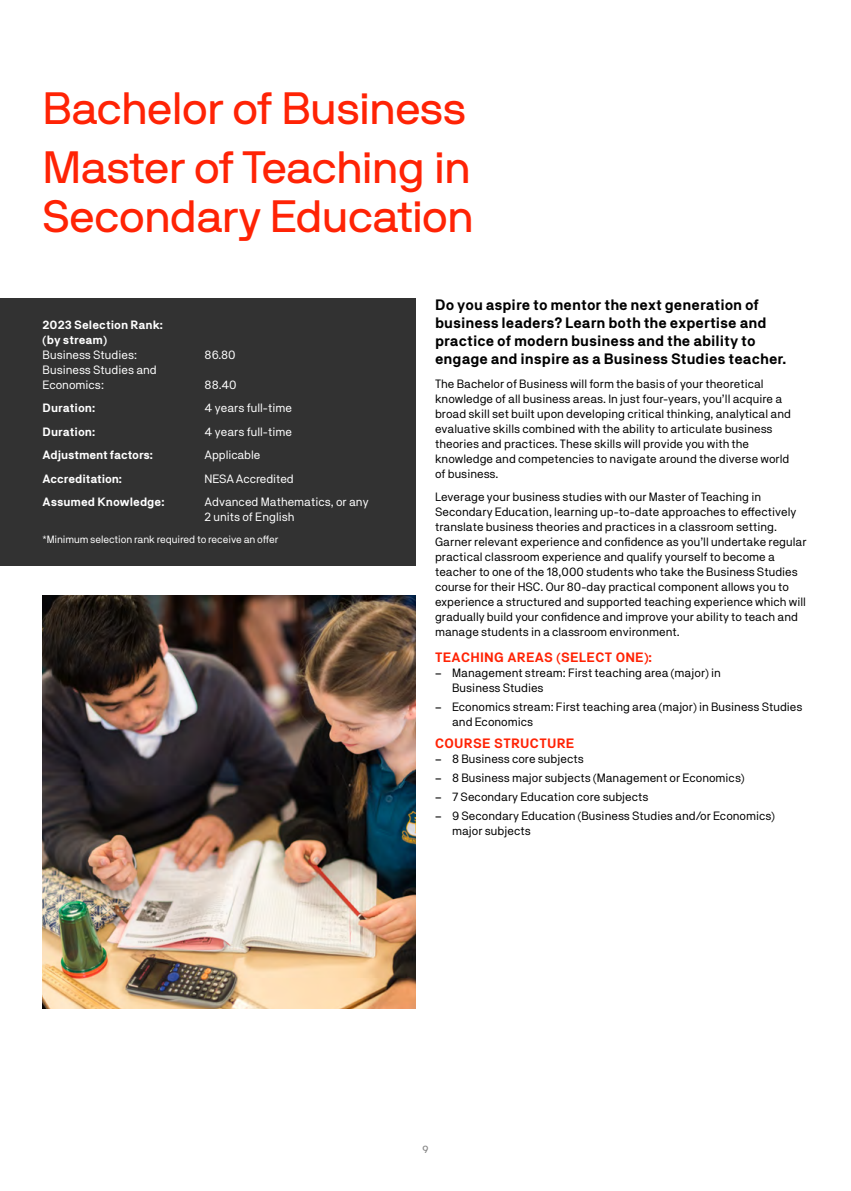
<style>
.page{position:relative;width:851px;height:1191px;background:#fff}
.page>*{position:absolute;margin:0;border:0;box-sizing:border-box;transform-origin:0 0}
.t1{font:45px/59.1px "NB International Pro";letter-spacing:-.015em;color:#ff2305}
.t2{font:700 15px/18px "NB Akademie";color:#000}
.t3{font:700 13.5px "NB Akademie";letter-spacing:.02em;color:#ff2305}
.t4{font:12px/15px "NB Akademie";color:#000}
.t5{font:12px/15px "NB Akademie";color:#fff}
.t6{font:700 12px/15px "NB Akademie";color:#fff}
.t7{font:10.5px "NB Akademie";letter-spacing:-.01em;color:#fff}
.t8{font:10.5px "NB International Pro";color:#848484}
.s1{font-family:"NB International Pro"}
</style>
<div class="page">
<div style="left:0;top:298px;width:416px;height:268px;background:#323232"></div>
<img style="left:43px;top:595px;width:373px;height:414px">
<h1 class="t1" style="left:43px;top:78px;width:430px">Bachelor of Business<br>Master of Teaching in</h1>
<h1 class="t1" style="left:43px;top:186px;width:433px">Secondary Education</h1>
<p class="t6" style="left:43px;top:317px;width:122px">2023 Selection Rank: (by stream)</p>
<p class="t5" style="left:43px;top:347px;width:96px">Business Studies:</p>
<p class="t5" style="left:205px;top:347px;width:32px">86.80</p>
<p class="t5" style="left:43px;top:362px;width:116px">Business Studies and<br>Economics:</p>
<p class="t5" style="left:205px;top:377px;width:33px">88.40</p>
<p class="t6" style="left:43px;top:400px;width:54px">Duration:</p>
<p class="t5" style="left:205px;top:400px;width:89px">4 years full-time</p>
<p class="t6" style="left:43px;top:424px;width:54px">Duration:</p>
<p class="t5" style="left:205px;top:424px;width:89px">4 years full-time</p>
<p class="t6" style="left:43px;top:447px;width:112px">Adjustment factors:</p>
<p class="t5" style="left:205px;top:447px;width:57px">Applicable</p>
<p class="t6" style="left:43px;top:471px;width:81px">Accreditation:</p>
<p class="t5" style="left:205px;top:471px;width:90px">NESA Accredited</p>
<p class="t6" style="left:43px;top:494px;width:123px">Assumed Knowledge:</p>
<p class="t5" style="left:205px;top:494px;width:165px">Advanced Mathematics, or any<br>2 units of English</p>
<p class="t7" style="left:43px;top:532px;width:237px">*Minimum selection rank required to receive an offer</p>
<p class="t2" style="left:435px;top:295px;width:353px">Do you aspire to mentor the next generation of business leaders? Learn both the expertise and practice of modern business and the ability to engage and inspire as a Business Studies teacher.</p>
<p class="t4" style="left:435px;top:375px;width:357px">The Bachelor of Business will form the basis of your theoretical knowledge of all business areas. In just four-years, you’ll acquire a broad skill set built upon developing critical thinking, analytical and evaluative skills combined with the ability to articulate business theories and practices. These skills will provide you with the knowledge and competencies to navigate around the diverse world of business.</p>
<p class="t4" style="left:435px;top:489px;width:373px">Leverage your business studies with our Master of Teaching in Secondary Education, learning up-to-date approaches to effectively translate business theories and practices in a classroom setting.<br>Garner relevant experience and confidence as you’ll undertake regular practical classroom experience and qualify yourself to become a teacher to one of the 18,000 students who take the Business Studies course for their HSC. Our 80-day practical component allows you to experience a structured and supported teaching experience which will gradually build your confidence and improve your ability to teach and manage students in a classroom environment.</p>
<p class="t3" style="left:435px;top:649px;width:218px">TEACHING AREAS (SELECT ONE):</p>
<p class="t4" style="left:452px;top:665px;width:270px;text-indent:-17px"><span class="s1">–</span> Management stream: First teaching area (major) in<br>Business Studies</p>
<p class="t4" style="left:452px;top:699px;width:352px;text-indent:-17px"><span class="s1">–</span> Economics stream: First teaching area (major) in Business Studies and Economics</p>
<p class="t3" style="left:435px;top:735px;width:141px">COURSE STRUCTURE</p>
<p class="t4" style="left:435px;top:750px;width:150px"><span class="s1">–</span> 8 Business core subjects</p>
<p class="t4" style="left:435px;top:770px;width:311px"><span class="s1">–</span> 8 Business major subjects (Management or Economics)</p>
<p class="t4" style="left:435px;top:789px;width:215px"><span class="s1">–</span> 7 Secondary Education core subjects</p>
<p class="t4" style="left:452px;top:808px;width:324px;text-indent:-17px"><span class="s1">–</span> 9 Secondary Education (Business Studies and/or Economics) major subjects</p>
<p class="t8" style="left:422px;top:1143px;width:7px">9</p>
</div>
